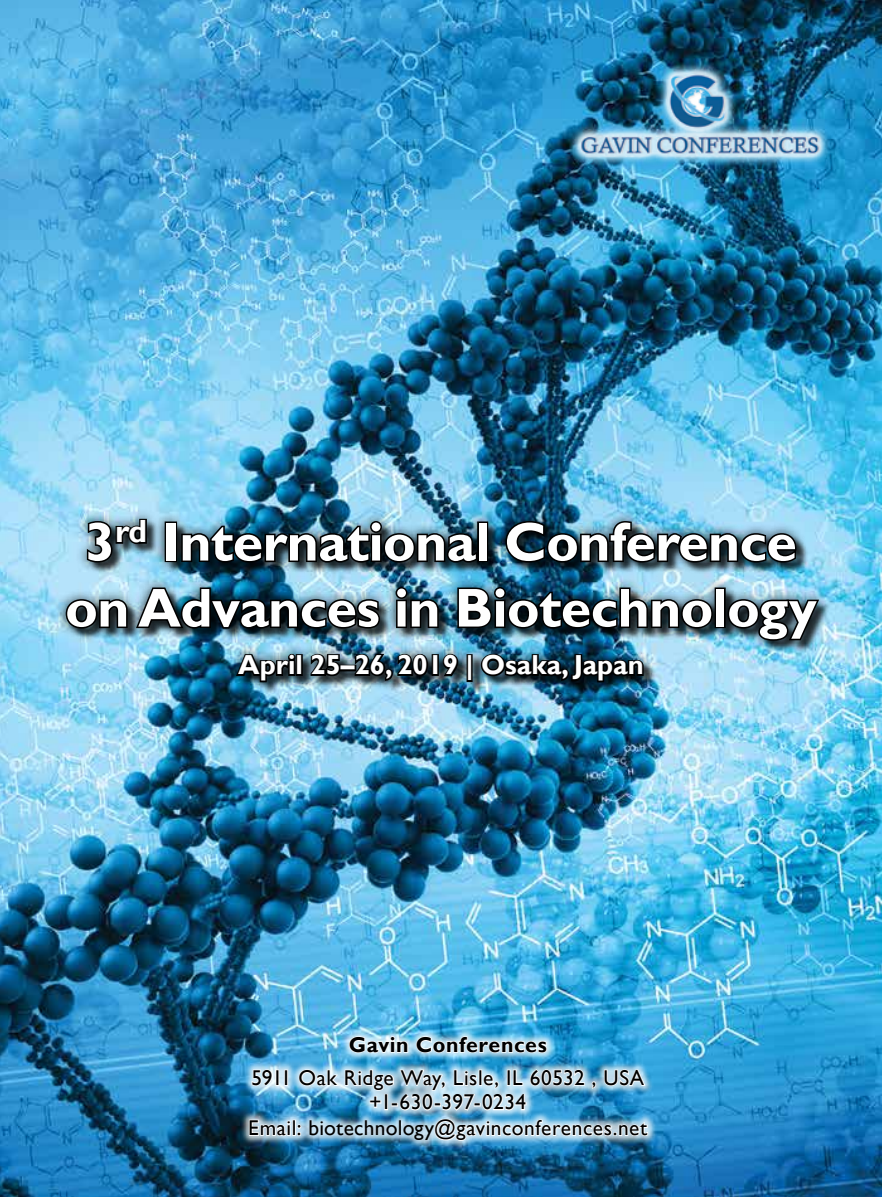
<style>
.page{position:relative;width:882px;height:1197px;background:#fff}
.page>*{position:absolute;margin:0;border:0;box-sizing:border-box;transform-origin:0 0}
.t1{font:700 54.95px/66px "Gill Sans";letter-spacing:-.01em;color:#fff;text-align:center}
.t2{font:700 27.47px "Gill Sans";color:#fff}
.t3{font:21.35px/25px "Gill Sans";letter-spacing:.025em;color:#000;text-align:center}
.t4{font:700 21.35px "Gill Sans";letter-spacing:.025em;color:#000}
</style>
<div class="page">
<img style="left:0;top:0;width:882px;height:1197px">
<div style="left:55px;top:508px;width:774px;height:186px;background:#000;opacity:.75"></div>
<svg style="left:85px;top:517px;width:63px;height:47px;background:#4a6069"></svg>
<div style="left:165px;top:522px;width:12px;height:40px;border:3px solid #000"></div>
<img style="left:180px;top:519px;width:299px;height:46px">
<div style="left:477px;top:522px;width:11px;height:40px;border:3px solid #000"></div>
<img style="left:504px;top:519px;width:294px;height:45px">
<img style="left:64px;top:585px;width:318px;height:46px">
<svg style="left:393px;top:585px;width:47px;height:45px;background:#293e49"></svg>
<img style="left:456px;top:585px;width:258px;height:46px">
<div style="left:715px;top:588px;width:11px;height:40px;border:3px solid #000"></div>
<svg style="left:726px;top:597px;width:95px;height:46px;background:#2d3e46"></svg>
<svg style="left:234px;top:651px;width:64px;height:33px;background:#304953"></svg>
<div style="left:296px;top:654px;width:7px;height:22px;border:3px solid #000"></div>
<svg style="left:309px;top:652px;width:34px;height:26px"></svg>
<div style="left:339px;top:665px;width:17px;height:6px;border:3px solid #000"></div>
<svg style="left:353px;top:651px;width:77px;height:32px;background:#23353e"></svg>
<div style="left:432px;top:654px;width:7px;height:22px;border:3px solid #000"></div>
<svg style="left:441px;top:652px;width:19px;height:27px"></svg>
<div style="left:467px;top:654px;width:6px;height:28px;border:3px solid #000"></div>
<img style="left:479px;top:652px;width:166px;height:32px">
<div style="left:240px;top:1027px;width:417px;height:123px;background:#fff;opacity:.75"></div>
<svg style="left:348px;top:1035px;width:61px;height:19px"></svg>
<svg style="left:415px;top:1036px;width:133px;height:18px"></svg>
<svg style="left:251px;top:1069px;width:22px;height:18px"></svg>
<div style="left:276px;top:1070px;width:3px;height:16px;border:2px solid #fff"></div>
<div style="left:284px;top:1070px;width:4px;height:16px;border:2px solid #fff"></div>
<svg style="left:603px;top:1069px;width:44px;height:18px"></svg>
<img style="left:298px;top:1068px;width:299px;height:44px">
<svg style="left:248px;top:1119px;width:55px;height:18px"></svg>
<svg style="left:434px;top:1118px;width:215px;height:24px"></svg>
<img style="left:568px;top:49px;width:272px;height:132px">
<h1 class="t1" style="left:65px;top:511px;width:753px">3<sup>rd</sup> International Conference on Advances in Biotechnology</h1>
<p class="t2" style="left:238px;top:649px;width:407px">April 25–26, 2019 | Osaka, Japan</p>
<p class="t4" style="left:349px;top:1032px;width:200px">Gavin Conferences</p>
<p class="t3" style="left:248px;top:1066px;width:401px">5911 Oak Ridge Way, Lisle, IL 60532 , USA +1-630-397-0234<br>Email: biotechnology@gavinconferences.net</p>
</div>
